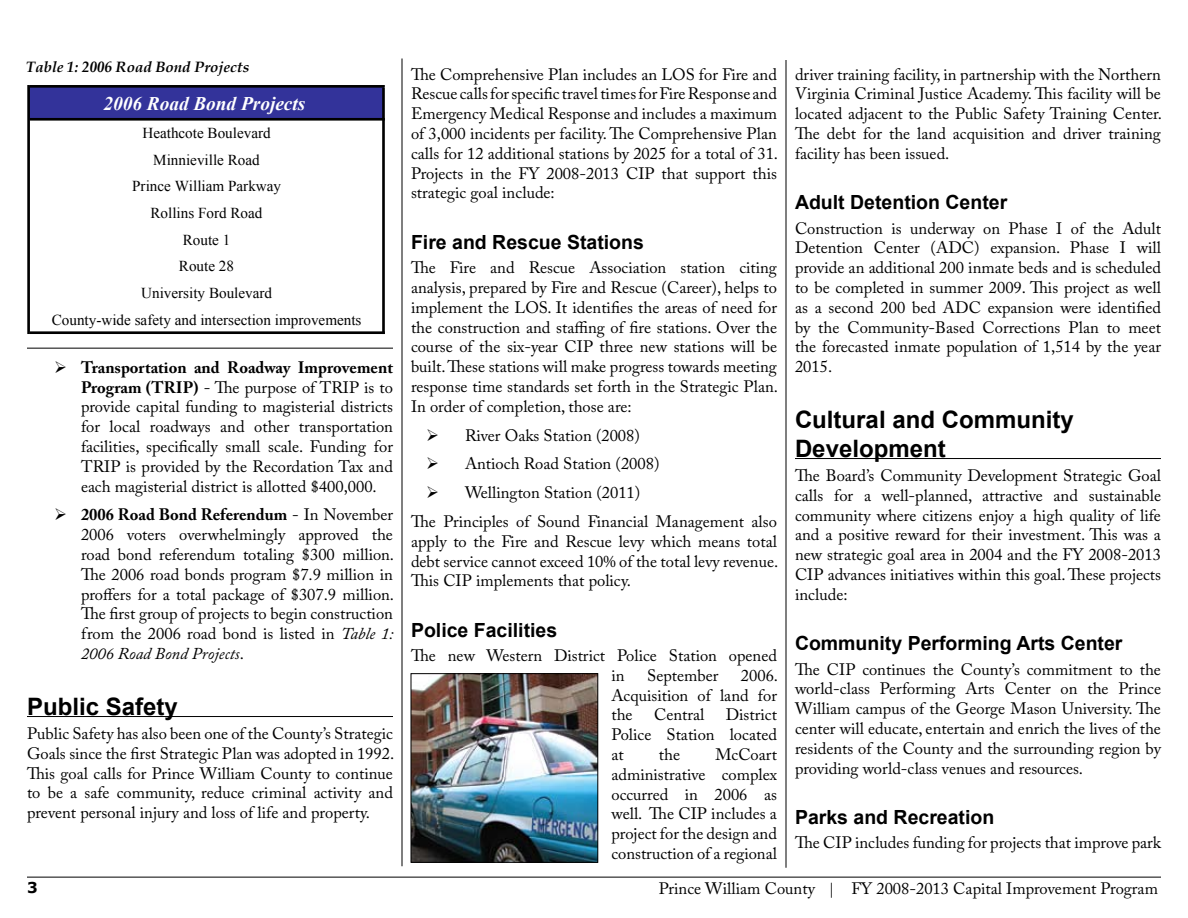
<style>
.page{position:relative;width:1188px;height:918px;background:#fff}
.page>*{position:absolute;margin:0;border:0;box-sizing:border-box;transform-origin:0 0}
.t1{font:700 24px/28.8px "Arial";color:#000}
.t2{font:700 19.5px "Arial";color:#000}
.t3{font:italic 700 19.2px "Times New Roman";color:#fff}
.t4{font:16.5px/19.8px "Adobe Caslon Pro";color:#000;text-align:justify}
.t5{font:15.15px/26.7px "Times New Roman";color:#000;text-align:center}
.t6{font:italic 700 15px "Book Antiqua";color:#000}
.s1{font-weight:700}
.s2{font-style:italic}
.s3{font-family:"Trajan Pro";font-size:15px}
</style>
<div class="page">
<hr style="left:27px;top:877px;width:1134px;height:1px;background:#000">
<hr style="left:402px;top:58px;width:1px;height:808px;background:#000">
<hr style="left:786px;top:60px;width:1px;height:808px;background:#000">
<hr style="left:27px;top:716px;width:366px;height:1px;background:#000">
<hr style="left:795px;top:458px;width:366px;height:1px;background:#000">
<div style="left:29px;top:86px;width:355px;height:33px;background:#33339a"></div>
<hr style="left:27px;top:85px;width:3px;height:249px;background:#000">
<hr style="left:382px;top:88px;width:3px;height:246px;background:#000">
<hr style="left:30px;top:85px;width:355px;height:3px;background:#000">
<hr style="left:30px;top:118px;width:355px;height:3px;background:#000">
<hr style="left:30px;top:331px;width:355px;height:3px;background:#000">
<hr style="left:27px;top:348px;width:366px;height:1px;background:#000">
<img style="left:413px;top:675px;width:183px;height:185px">
<div style="left:411px;top:673px;width:187px;height:189px;border:1px solid #000"></div>
<p class="t6" style="left:26px;top:57px;width:225px">Table 1: 2006 Road Bond Projects</p>
<p class="t3" style="left:104px;top:90px;width:203px">2006 Road Bond Projects</p>
<p class="t5" style="left:52px;top:119px;width:311px">Heathcote Boulevard<br>Minnieville Road<br>Prince William Parkway<br>Rollins Ford Road<br>Route 1<br>Route 28<br>University Boulevard<br>County-wide safety and intersection improvements</p>
<p class="t4" style="left:81px;top:357px;width:314px;text-indent:-27px">➢ <span class="s1">Transportation and Roadway Improvement Program (TRIP)</span> - The purpose of TRIP is to provide capital funding to magisterial districts for local roadways and other transportation facilities, specifically small scale. Funding for TRIP is provided by the Recordation Tax and each magisterial district is allotted $400,000.</p>
<p class="t4" style="left:81px;top:505px;width:315px;text-indent:-27px">➢ <span class="s1">2006 Road Bond Referendum</span> - In November 2006 voters overwhelmingly approved the road bond referendum totaling $300 million.<br>The 2006 road bonds program $7.9 million in proffers for a total package of $307.9 million.<br>The first group of projects to begin construction from the 2006 road bond is listed in <span class="s2">Table 1:<br>2006 Road Bond Projects</span>.</p>
<h1 class="t1" style="left:27px;top:693px;width:152px">Public Safety</h1>
<p class="t4" style="left:27px;top:723px;width:369px">Public Safety has also been one of the County’s Strategic Goals since the first Strategic Plan was adopted in 1992.<br>This goal calls for Prince William County to continue to be a safe community, reduce criminal activity and prevent personal injury and loss of life and property.</p>
<p class="t4" style="left:411px;top:64px;width:369px">The Comprehensive Plan includes an LOS for Fire and Rescue calls for specific travel times for Fire Response and Emergency Medical Response and includes a maximum of 3,000 incidents per facility. The Comprehensive Plan calls for 12 additional stations by 2025 for a total of 31.<br>Projects in the FY 2008-2013 CIP that support this strategic goal include:</p>
<p class="t2" style="left:411px;top:229px;width:234px">Fire and Rescue Stations</p>
<p class="t4" style="left:411px;top:258px;width:369px">The Fire and Rescue Association station citing analysis, prepared by Fire and Rescue (Career), helps to implement the LOS. It identifies the areas of need for the construction and staffing of fire stations. Over the course of the six-year CIP three new stations will be built. These stations will make progress towards meeting response time standards set forth in the Strategic Plan.<br>In order of completion, those are:</p>
<p class="t4" style="left:426px;top:425px;width:215px">➢ River Oaks Station (2008)</p>
<p class="t4" style="left:426px;top:454px;width:235px">➢ Antioch Road Station (2008)</p>
<p class="t4" style="left:411px;top:478px;width:367px;line-height:28.8px;text-indent:15px">➢ Wellington Station (2011)<br>The Principles of Sound Financial Management also</p>
<p class="t4" style="left:411px;top:531px;width:369px">apply to the Fire and Rescue levy which means total debt service cannot exceed 10% of the total levy revenue.<br>This CIP implements that policy.</p>
<p class="t2" style="left:411px;top:617px;width:148px">Police Facilities</p>
<p class="t4" style="left:611px;top:645px;width:167px;text-indent:-200px">The new Western District Police Station opened in</p>
<p class="t4" style="left:647px;top:665px;width:73px">September</p>
<p class="t4" style="left:611px;top:665px;width:168px;text-indent:129px">2006.<br>Acquisition of land for the</p>
<p class="t4" style="left:654px;top:705px;width:52px">Central</p>
<p class="t4" style="left:611px;top:705px;width:167px;text-indent:114px">District Police Station located at</p>
<p class="t4" style="left:611px;top:744px;width:167px;text-indent:104px">McCoart administrative complex occurred in 2006 as well. The CIP includes a project for the design and construction of a regional</p>
<p class="t4" style="left:659px;top:744px;width:23px">the</p>
<p class="t4" style="left:795px;top:64px;width:369px">driver training facility, in partnership with the Northern Virginia Criminal Justice Academy. This facility will be located adjacent to the Public Safety Training Center.<br>The debt for the land acquisition and driver training facility has been issued.</p>
<p class="t2" style="left:795px;top:190px;width:214px">Adult Detention Center</p>
<p class="t4" style="left:795px;top:218px;width:368px">Construction is underway on Phase I of the Adult Detention Center (ADC) expansion. Phase I will provide an additional 200 inmate beds and is scheduled to be completed in summer 2009. This project as well as a second 200 bed ADC expansion were identified by the Community-Based Corrections Plan to meet the forecasted inmate population of 1,514 by the year 2015.</p>
<h1 class="t1" style="left:795px;top:406px;width:280px">Cultural and Community<br>Development</h1>
<p class="t4" style="left:795px;top:465px;width:368px">The Board’s Community Development Strategic Goal calls for a well-planned, attractive and sustainable community where citizens enjoy a high quality of life and a positive reward for their investment. This was a new strategic goal area in 2004 and the FY 2008-2013<br>CIP advances initiatives within this goal. These projects include:</p>
<p class="t2" style="left:795px;top:631px;width:329px">Community Performing Arts Center</p>
<p class="t4" style="left:795px;top:659px;width:368px">The CIP continues the County’s commitment to the world-class Performing Arts Center on the Prince William campus of the George Mason University. The center will educate, entertain and enrich the lives of the residents of the County and the surrounding region by providing world-class venues and resources.</p>
<p class="t2" style="left:795px;top:804px;width:201px">Parks and Recreation</p>
<p class="t4" style="left:795px;top:833px;width:367px">The CIP includes funding for projects that improve park</p>
<p class="t4" style="left:659px;top:878px;width:501px">Prince William County <span class="s3">|</span> FY 2008-2013 Capital Improvement Program</p>
</div>
